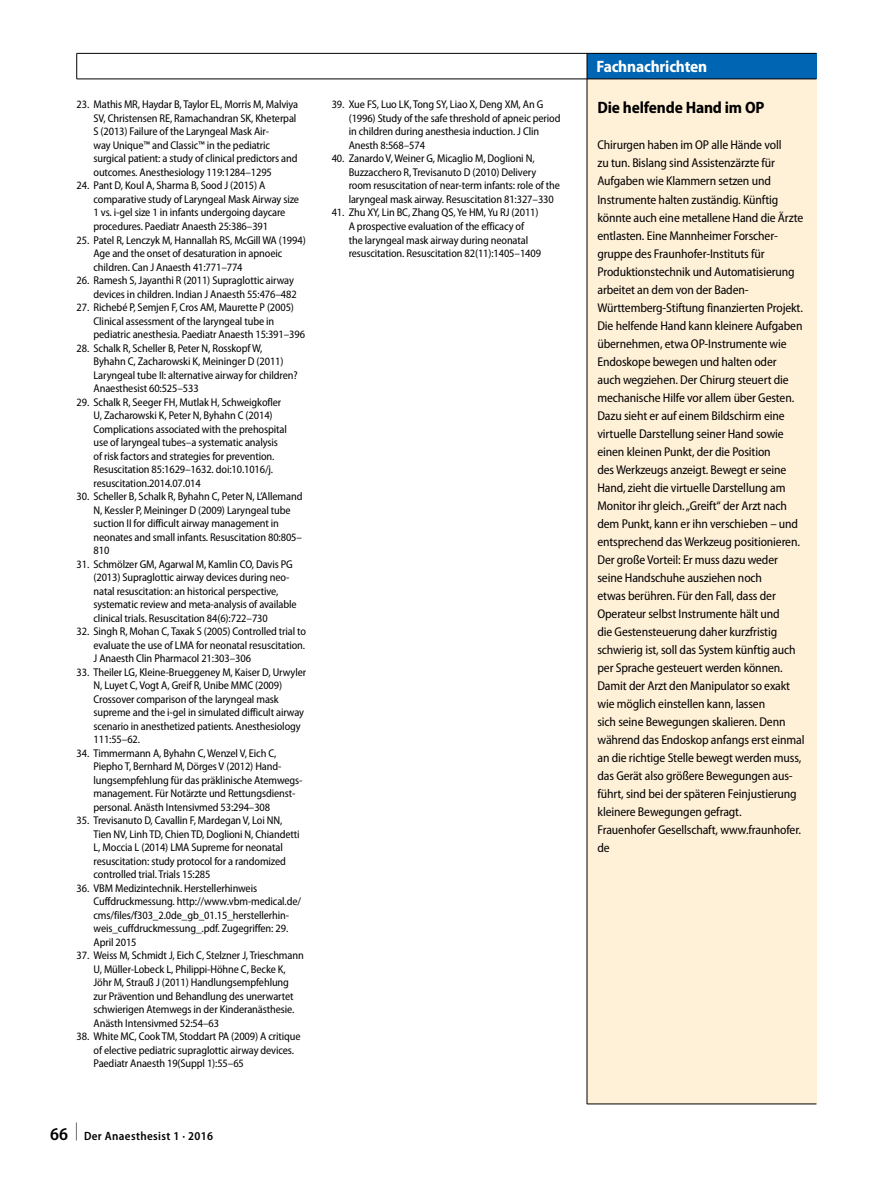
<style>
.page{position:relative;width:893px;height:1187px;background:#fff}
.page>*{position:absolute;margin:0;border:0;box-sizing:border-box;transform-origin:0 0}
.t1{font:700 semi-condensed 16.5px "Myriad Pro";letter-spacing:-.01em;color:#000}
.t2{font:700 semi-condensed 16.5px "Myriad Pro";letter-spacing:-.01em;color:#fff}
.t3{font:semi-condensed 12.75px/18px "Myriad Pro";letter-spacing:-.01em;color:#000}
.t4{font:600 semi-condensed 12px "Myriad Pro";letter-spacing:.03em;color:#000}
.t5{font:semi-condensed 11.25px/13.5px "Myriad Pro";letter-spacing:-.01em;color:#000}
.s1{font-size:18px}
</style>
<div class="page">
<div style="left:587px;top:79px;width:229px;height:1024px;background:#fff0d8"></div>
<div style="left:587px;top:53px;width:229px;height:26px;background:#0066b3"></div>
<hr style="left:587px;top:1103px;width:229px;height:1px;background:#000">
<hr style="left:587px;top:53px;width:1px;height:1050px;background:#000">
<hr style="left:77px;top:53px;width:739px;height:1px;background:#000">
<svg style="left:76px;top:54px;width:1px;height:25px"></svg>
<hr style="left:77px;top:79px;width:739px;height:1px;background:#000">
<p class="t5" style="left:94px;top:98px;width:206px;text-indent:-17px">23. Mathis MR, Haydar B, Taylor EL, Morris M, Malviya SV, Christensen RE, Ramachandran SK, Kheterpal S (2013) Failure of the Laryngeal Mask Air-<br>way Unique™ and Classic™ in the pediatric surgical patient: a study of clinical predictors and outcomes. Anesthesiology 119:1284–1295</p>
<p class="t5" style="left:94px;top:179px;width:207px;text-indent:-17px">24. Pant D, Koul A, Sharma B, Sood J (2015) A comparative study of Laryngeal Mask Airway size 1 vs. i-gel size 1 in infants undergoing daycare procedures. Paediatr Anaesth 25:386–391</p>
<p class="t5" style="left:94px;top:233px;width:214px;text-indent:-17px">25. Patel R, Lenczyk M, Hannallah RS, McGill WA (1994)<br>Age and the onset of desaturation in apnoeic children. Can J Anaesth 41:771–774</p>
<p class="t5" style="left:77px;top:274px;width:222px;text-align:right">26. Ramesh S, Jayanthi R (2011) Supraglottic airway devices in children. Indian J Anaesth 55:476–482</p>
<p class="t5" style="left:94px;top:301px;width:213px;text-indent:-17px">27. Richebé P, Semjen F, Cros AM, Maurette P (2005)<br>Clinical assessment of the laryngeal tube in pediatric anesthesia. Paediatr Anaesth 15:391–396</p>
<p class="t5" style="left:94px;top:341px;width:206px;text-indent:-17px">28. Schalk R, Scheller B, Peter N, Rosskopf W,<br>Byhahn C, Zacharowski K, Meininger D (2011)<br>Laryngeal tube II: alternative airway for children?<br>Anaesthesist 60:525–533</p>
<p class="t5" style="left:94px;top:395px;width:195px;text-indent:-17px">29. Schalk R, Seeger FH, Mutlak H, Schweigkofler U, Zacharowski K, Peter N, Byhahn C (2014)<br>Complications associated with the prehospital use of laryngeal tubes–a systematic analysis of risk factors and strategies for prevention.<br>Resuscitation 85:1629–1632. doi:10.1016/j. resuscitation.2014.07.014</p>
<p class="t5" style="left:94px;top:490px;width:210px;text-indent:-17px">30. Scheller B, Schalk R, Byhahn C, Peter N, L’Allemand N, Kessler P, Meininger D (2009) Laryngeal tube suction II for difficult airway management in neonates and small infants. Resuscitation 80:805– 810</p>
<p class="t5" style="left:94px;top:557px;width:205px;text-indent:-17px">31. Schmölzer GM, Agarwal M, Kamlin CO, Davis PG (2013) Supraglottic airway devices during neo&shy;natal resuscitation: an historical perspective, systematic review and meta-analysis of available clinical trials. Resuscitation 84(6):722–730</p>
<p class="t5" style="left:94px;top:625px;width:214px;text-align:justify;text-indent:-17px">32. Singh R, Mohan C, Taxak S (2005) Controlled trial to evaluate the use of LMA for neonatal resuscitation.<br>J Anaesth Clin Pharmacol 21:303–306</p>
<p class="t5" style="left:94px;top:665px;width:214px;text-indent:-17px">33. Theiler LG, Kleine-Brueggeney M, Kaiser D, Urwyler N, Luyet C, Vogt A, Greif R, Unibe MMC (2009)<br>Crossover comparison of the laryngeal mask supreme and the i-gel in simulated difficult airway scenario in anesthetized patients. Anesthesiology 111:55–62.</p>
<p class="t5" style="left:94px;top:746px;width:210px;text-indent:-17px">34. Timmermann A, Byhahn C, Wenzel V, Eich C, Piepho T, Bernhard M, Dörges V (2012) Hand&shy;lungsempfehlung für das präklinische Atemwegs&shy;management. Fü r Notärzte und Rettungsdienst&shy;personal. Anästh Intensivmed 53:294–308</p>
<p class="t5" style="left:94px;top:814px;width:208px;text-indent:-17px">35. Trevisanuto D, Cavallin F, Mardegan V, Loi NN, Tien NV, Linh TD, Chien TD, Doglioni N, Chiandetti L, Moccia L (2014) LMA Supreme for neonatal resuscitation: study protocol for a randomized controlled trial. Trials 15:285</p>
<p class="t5" style="left:94px;top:881px;width:209px;text-indent:-17px">36. VBM Medizintechnik. Herstellerhinweis Cuffdruckmessung. http://www.vbm-medical.de/ cms/files/f303_2.0de_gb_01.15_herstellerhin&shy;weis_cuffdruckmessung_.pdf. Zugegriffen: 29.<br>April 2015</p>
<p class="t5" style="left:94px;top:949px;width:212px;text-indent:-17px">37. Weiss M, Schmidt J, Eich C, Stelzner J, Trieschmann U, Müller-Lobeck L, Philippi-Höhne C, Becke K, Jöhr M, Strauß J (2011) Handlungsempfehlung zur Prävention und Behandlung des unerwartet schwierigen Atemwegs in der Kinderanästhesie.<br>Anästh Intensivmed 52:54–63</p>
<p class="t5" style="left:94px;top:1030px;width:209px;text-indent:-17px">38. White MC, Cook TM, Stoddart PA (2009) A critique of elective pediatric supraglottic airway devices.<br>Paediatr Anaesth 19(Suppl 1):55–65</p>
<p class="t4" style="left:50px;top:1129px;width:165px"><span class="s1">66 </span><sup>|</sup> Der Anaesthesist 1 · 2016</p>
<p class="t5" style="left:349px;top:98px;width:213px;text-indent:-17px">39. Xue FS, Luo LK, Tong SY, Liao X, Deng XM, An G (1996) Study of the safe threshold of apneic period in children during anesthesia induction. J Clin Anesth 8:568–574</p>
<p class="t5" style="left:349px;top:152px;width:213px;text-indent:-17px">40. Zanardo V, Weiner G, Micaglio M, Doglioni N, Buzzacchero R, Trevisanuto D (2010) Delivery room resuscitation of near-term infants: role of the laryngeal mask airway. Resuscitation 81:327–330</p>
<p class="t5" style="left:349px;top:206px;width:194px;text-indent:-17px">41. Zhu XY, Lin BC, Zhang QS, Ye HM, Yu RJ (2011)<br>A prospective evaluation of the efficacy of the laryngeal mask airway during neonatal resuscitation. Resuscitation 82(11):1405–1409</p>
<h1 class="t2" style="left:596px;top:57px;width:112px">Fachnachrichten</h1>
<h1 class="t1" style="left:597px;top:99px;width:169px">Die helfende Hand im OP</h1>
<p class="t3" style="left:597px;top:136px;width:209px">Chirurgen haben im OP alle Hände voll<br>zu tun. Bislang sind Assistenzärzte für Aufgaben wie Klammern setzen und Instrumente halten zuständig. Künftig könnte auch eine metallene Hand die Ärzte entlasten. Eine Mannheimer Forscher&shy;gruppe des Fraunhofer-Instituts für Produktionstechnik und Automatisierung arbeitet an dem von der Baden-Württemberg-Stiftung finanzierten Projekt.<br>Die helfende Hand kann kleinere Aufgaben übernehmen, etwa OP-Instrumente wie Endoskope bewegen und halten oder<br>auch wegziehen. Der Chirurg steuert die mechanische Hilfe vor allem über Gesten.<br>Dazu sieht er auf einem Bildschirm eine virtuelle Darstellung seiner Hand sowie einen kleinen Punkt, der die Position<br>des Werkzeugs anzeigt. Bewegt er seine Hand, zieht die virtuelle Darstellung am Monitor ihr gleich. „Greift“ der Arzt nach dem Punkt, kann er ihn verschieben – und entsprechend das Werkzeug positionieren.<br>Der große Vorteil: Er muss dazu weder seine Handschuhe ausziehen noch<br>etwas berühren. Für den Fall, dass der Operateur selbst Instrumente hält und<br>die Gestensteuerung daher kurzfristig schwierig ist, soll das System künftig auch per Sprache gesteuert werden können.<br>Damit der Arzt den Manipulator so exakt wie möglich einstellen kann, lassen<br>sich seine Bewegungen skalieren. Denn während das Endoskop anfangs erst einmal an die richtige Stelle bewegt werden muss, das Gerät also größere Bewegungen aus&shy;führt, sind bei der späteren Feinjustierung kleinere Bewegungen gefragt.<br>Frauenhofer Gesellschaft, www.fraunhofer. de</p>
</div>
